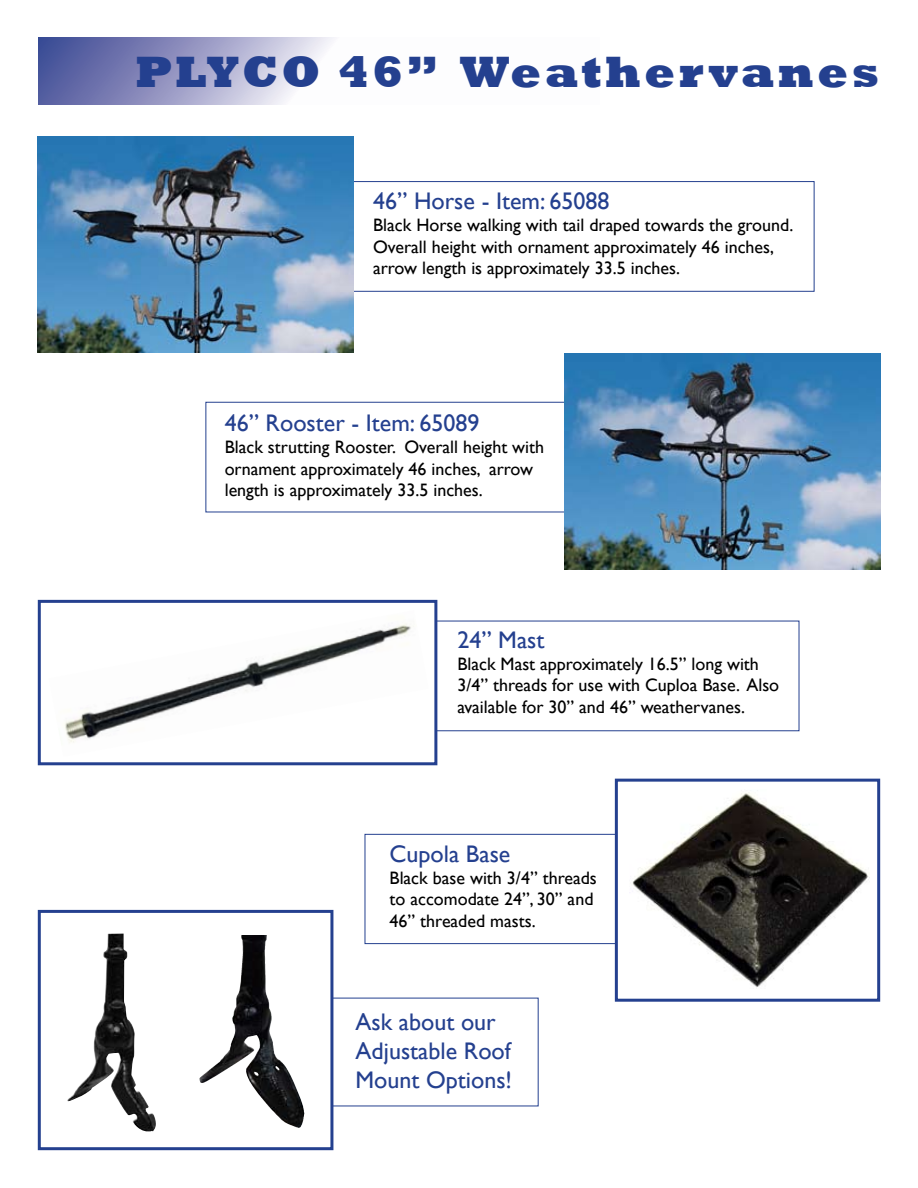
<style>
.page{position:relative;width:918px;height:1188px;background:#fff}
.page>*{position:absolute;margin:0;border:0;box-sizing:border-box;transform-origin:0 0}
.t1{font:800 45px "Rockwell";letter-spacing:.07em;color:#24408f}
.t2{font:24px/28.8px "Gill Sans";color:#24408f}
.t3{font:18px/21.6px "Gill Sans";color:#000}
</style>
<div class="page">
<div style="left:225px;top:621px;width:574px;height:110px;border:1px solid #24408f"></div>
<div style="left:206px;top:402px;width:574px;height:110px;border:1px solid #24408f"></div>
<div style="left:240px;top:181px;width:574px;height:110px;border:1px solid #24408f"></div>
<svg style="left:39px;top:38px;width:294px;height:67px;background:#9fa1c8"></svg>
<img style="left:38px;top:136px;width:316px;height:216px">
<img style="left:564px;top:354px;width:316px;height:216px">
<div style="left:39px;top:601px;width:397px;height:163px;background:#fff"></div>
<div style="left:38px;top:600px;width:399px;height:165px;border:3px solid #24408f"></div>
<img style="left:64px;top:623px;width:347px;height:120px">
<div style="left:365px;top:834px;width:264px;height:110px;border:1px solid #24408f"></div>
<div style="left:616px;top:780px;width:263px;height:220px;background:#fff"></div>
<div style="left:615px;top:779px;width:265px;height:223px;border:3px solid #24408f"></div>
<img style="left:632px;top:790px;width:238px;height:197px">
<div style="left:38px;top:910px;width:295px;height:240px;border:3px solid #24408f"></div>
<img style="left:67px;top:934px;width:89px;height:198px">
<img style="left:241px;top:935px;width:63px;height:175px">
<h1 class="t1" style="left:135px;top:46px;width:746px">PLYCO 46” Weathervanes</h1>
<h2 class="t2" style="left:373px;top:187px;width:238px">46” Horse - Item: 65088</h2>
<p class="t3" style="left:373px;top:214px;width:422px">Black Horse walking with tail draped towards the ground.<br>Overall height with ornament approximately 46 inches, arrow length is approximately 33.5 inches.</p>
<h2 class="t2" style="left:225px;top:409px;width:256px">46” Rooster - Item: 65089</h2>
<p class="t3" style="left:225px;top:436px;width:321px">Black strutting Rooster. Overall height with ornament approximately 46 inches, arrow length is approximately 33.5 inches.</p>
<h2 class="t2" style="left:457px;top:625px;width:89px">24” Mast</h2>
<p class="t3" style="left:457px;top:653px;width:323px">Black Mast approximately 16.5” long with<br>3/4” threads for use with Cuploa Base. Also available for 30” and 46” weathervanes.</p>
<h2 class="t2" style="left:390px;top:839px;width:122px">Cupola Base</h2>
<p class="t3" style="left:390px;top:867px;width:209px">Black base with 3/4” threads to accomodate 24”, 30” and<br>46” threaded masts.</p>
<h2 class="t2" style="left:356px;top:1007px;width:158px">Ask about our<br>Adjustable Roof<br>Mount Options!</h2>
</div>
